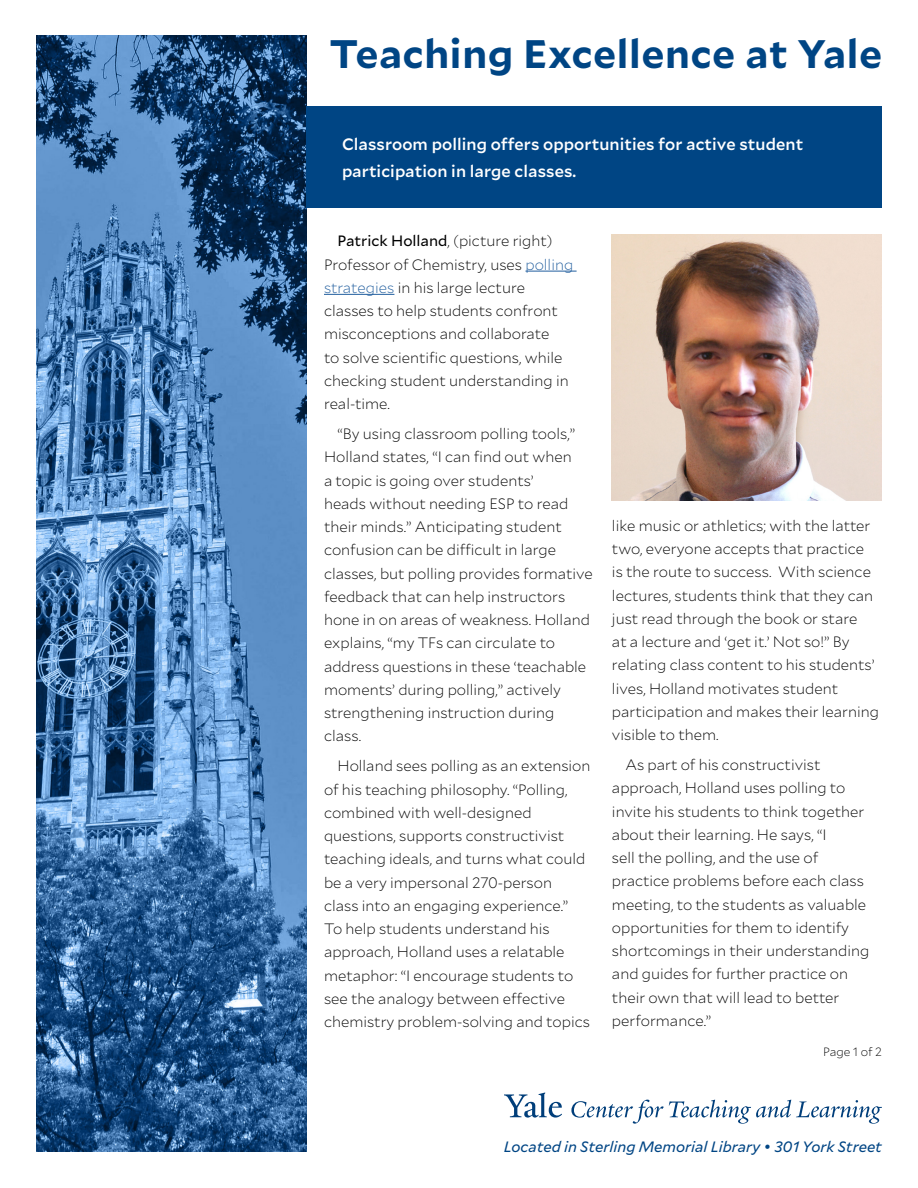
<style>
.page{position:relative;width:918px;height:1188px;background:#fff}
.page>*{position:absolute;margin:0;border:0;box-sizing:border-box;transform-origin:0 0}
.t1{font:700 39.75px "Mallory";letter-spacing:.02em;color:#004584}
.t2{font:500 16.5px/27px "Mallory";letter-spacing:.005em;color:#fff}
.t3{font:200 15px/23.2px "Mallory";color:#000101}
.t4{font:italic 15px "Mallory";color:#004584}
.t5{font:200 12px "Mallory";color:#000}
.s1{font-weight:400}
.s2{color:#215e9e}
</style>
<div class="page">
<img style="left:36px;top:36px;width:270px;height:1116px">
<div style="left:306px;top:106px;width:576px;height:101px;background:#004584"></div>
<svg style="left:504px;top:1092px;width:58px;height:26px"></svg>
<svg style="left:571px;top:1100px;width:311px;height:24px"></svg>
<hr style="left:525px;top:271px;width:52px;height:1px;background:#215e9e">
<hr style="left:324px;top:294px;width:70px;height:1px;background:#215e9e">
<img style="left:612px;top:234px;width:270px;height:266px">
<h1 class="t1" style="left:330px;top:24px;width:554px">Teaching Excellence at Yale</h1>
<p class="t2" style="left:342px;top:129px;width:463px">Classroom polling offers opportunities for active student participation in large classes.</p>
<p class="t3" style="left:324px;top:229px;width:251px;text-indent:14px"><span class="s1">Patrick Holland</span>, (picture right)<br>Professor of Chemistry, uses <span class="s2">polling strategies</span> in his large lecture classes to help students confront misconceptions and collaborate<br>to solve scientific questions, while checking student understanding in real-time.</p>
<p class="t3" style="left:324px;top:421px;width:270px;text-indent:14px">“By using classroom polling tools,” Holland states, “I can find out when<br>a topic is going over students’<br>heads without needing ESP to read their minds.” Anticipating student confusion can be difficult in large classes, but polling provides formative feedback that can help instructors hone in on areas of weakness. Holland explains, “my TFs can circulate to address questions in these ‘teachable moments’ during polling,” actively strengthening instruction during class.</p>
<p class="t3" style="left:324px;top:754px;width:268px;text-indent:14px">Holland sees polling as an extension of his teaching philosophy. “Polling, combined with well-designed questions, supports constructivist teaching ideals, and turns what could be a very impersonal 270-person<br>class into an engaging experience.”<br>To help students understand his approach, Holland uses a relatable metaphor: “I encourage students to see the analogy between effective chemistry problem-solving and topics</p>
<p class="t3" style="left:612px;top:513px;width:268px">like music or athletics; with the latter two, everyone accepts that practice<br>is the route to success. With science lectures, students think that they can just read through the book or stare<br>at a lecture and ‘get it.’ Not so!” By relating class content to his students’ lives, Holland motivates student participation and makes their learning visible to them.</p>
<p class="t3" style="left:612px;top:752px;width:259px;text-indent:14px">As part of his constructivist approach, Holland uses polling to invite his students to think together about their learning. He says, “I<br>sell the polling, and the use of practice problems before each class meeting, to the students as valuable opportunities for them to identify shortcomings in their understanding and guides for further practice on their own that will lead to better performance.”</p>
<p class="t5" style="left:823px;top:1043px;width:60px">Page 1 of 2</p>
<p class="t4" style="left:504px;top:1136px;width:380px">Located in Sterling Memorial Library • 301 York Street</p>
</div>
